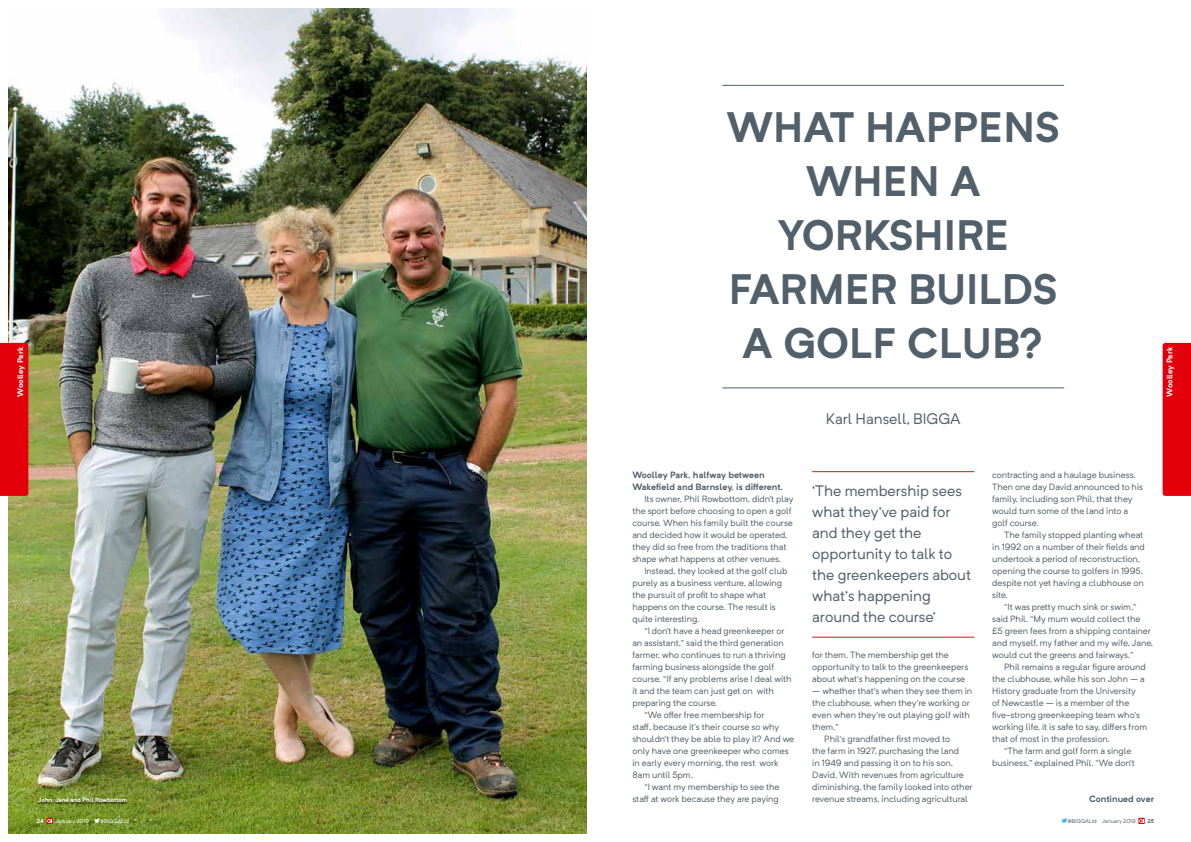
<style>
.page{position:relative;width:1191px;height:842px;background:#fff}
.page>*{position:absolute;margin:0;border:0;box-sizing:border-box;transform-origin:0 0}
.t1{font:700 42px/54px "Neutrif Pro";color:#52606b;text-align:center}
.t2{font:15px/21px "Neutrif Pro";color:#52606b}
.t3{font:9px/12px "Neutrif Pro";color:#52606b}
.t4{font:700 9px/12px "Neutrif Pro";color:#52606b}
.t5{font:700 8px "Neutrif Pro";color:#fff}
.t6{font:700 6px "Neutrif Pro";color:#fff}
.t7{font:5.5px "Neutrif Pro";color:#fff}
.t8{font:5.5px "Neutrif Pro";color:#52606b}
.t9{font:700 5.5px "Neutrif Pro";color:#fff}
.t10{font:700 5.5px "Neutrif Pro";color:#52606b}
</style>
<div class="page">
<img style="left:9px;top:9px;width:578px;height:824px">
<hr style="left:722px;top:85px;width:342px;height:1px;background:#52606b">
<hr style="left:722px;top:387px;width:342px;height:1px;background:#52606b">
<hr style="left:812px;top:471px;width:162px;height:1px;background:#cd171a">
<hr style="left:812px;top:637px;width:162px;height:1px;background:#cd171a">
<div style="left:37px;top:798px;width:91px;height:7px;background:#000;opacity:.75"></div>
<svg style="left:1138px;top:818px;width:6px;height:6px"></svg>
<svg style="left:46px;top:818px;width:7px;height:6px"></svg>
<svg style="left:47px;top:819px;width:5px;height:4px"></svg>
<div style="left:0;top:343px;width:28px;height:153px;background:#e3000b"></div>
<div style="left:1162px;top:343px;width:29px;height:153px;background:#e3000b"></div>
<svg style="left:94px;top:818px;width:6px;height:5px"></svg>
<h1 class="t1" style="left:726px;top:99px;width:335px">WHAT HAPPENS<br>WHEN A<br>YORKSHIRE<br>FARMER BUILDS<br>A GOLF CLUB?</h1>
<p class="t5" style="left:15px;top:397px;width:51px;rotate:-90deg">Woolley Park</p>
<p class="t5" style="left:1164px;top:397px;width:51px;rotate:-90deg">Woolley Park</p>
<h2 class="t2" style="left:826px;top:408px;width:136px">Karl Hansell, BIGGA</h2>
<p class="t4" style="left:632px;top:468px;width:152px">Woolley Park, halfway between<br>Wakefield and Barnsley, is different.</p>
<p class="t3" style="left:632px;top:493px;width:163px;text-indent:12px">Its owner, Phil Rowbottom, didn’t play the sport before choosing to open a golf course. When his family built the course and decided how it would be operated, they did so free from the traditions that shape what happens at other venues.</p>
<p class="t3" style="left:632px;top:565px;width:156px;text-indent:12px">Instead, they looked at the golf club purely as a business venture, allowing the pursuit of profit to shape what happens on the course. The result is quite interesting.</p>
<p class="t3" style="left:644px;top:625px;width:141px">“I don’t have a head greenkeeper or</p>
<p class="t3" style="left:632px;top:637px;width:153px">an assistant,” said the third generation</p>
<p class="t3" style="left:632px;top:649px;width:155px">farmer, who continues to run a thriving</p>
<p class="t3" style="left:632px;top:661px;width:143px">farming business alongside the golf</p>
<p class="t3" style="left:632px;top:673px;width:161px">course. “If any problems arise I deal with</p>
<p class="t3" style="left:632px;top:685px;width:143px">it and the team can just get on with</p>
<p class="t3" style="left:632px;top:696px;width:86px">preparing the course.</p>
<p class="t3" style="left:644px;top:708px;width:122px">“We offer free membership for</p>
<p class="t3" style="left:632px;top:720px;width:148px">staff, because it’s their course so why</p>
<p class="t3" style="left:632px;top:732px;width:163px">shouldn’t they be able to play it? And we</p>
<p class="t3" style="left:632px;top:744px;width:158px">only have one greenkeeper who comes</p>
<p class="t3" style="left:632px;top:756px;width:147px">in early every morning, the rest work</p>
<p class="t3" style="left:632px;top:768px;width:62px">8am until 5pm.</p>
<p class="t3" style="left:644px;top:780px;width:137px">“I want my membership to see the</p>
<p class="t3" style="left:632px;top:792px;width:148px">staff at work because they are paying</p>
<p class="t3" style="left:992px;top:468px;width:152px">contracting and a haulage business.<br>Then one day David announced to his family, including son Phil, that they would turn some of the land into a golf course.</p>
<p class="t3" style="left:992px;top:528px;width:154px;text-indent:12px">The family stopped planting wheat in 1992 on a number of their fields and undertook a period of reconstruction, opening the course to golfers in 1995, despite not yet having a clubhouse on site.</p>
<p class="t3" style="left:992px;top:600px;width:162px;text-indent:12px">“It was pretty much sink or swim,” said Phil. “My mum would collect the £5 green fees from a shipping container and myself, my father and my wife, Jane, would cut the greens and fairways.”</p>
<p class="t3" style="left:1004px;top:660px;width:143px">Phil remains a regular figure around</p>
<p class="t3" style="left:992px;top:672px;width:154px">the clubhouse, while his son John – a</p>
<p class="t3" style="left:992px;top:684px;width:145px">History graduate from the University</p>
<p class="t3" style="left:992px;top:696px;width:139px">of Newcastle – is a member of the</p>
<p class="t3" style="left:992px;top:708px;width:149px">five‑strong greenkeeping team who’s</p>
<p class="t3" style="left:992px;top:720px;width:156px">working life, it is safe to say, differs from</p>
<p class="t3" style="left:992px;top:732px;width:119px">that of most in the profession.</p>
<p class="t3" style="left:1004px;top:744px;width:129px">“The farm and golf form a single</p>
<p class="t3" style="left:992px;top:756px;width:144px">business,” explained Phil. “We don’t</p>
<p class="t4" style="left:1089px;top:792px;width:66px">Continued over</p>
<h2 class="t2" style="left:812px;top:480px;width:160px">‘The membership sees what they’ve paid for and they get the opportunity to talk to the greenkeepers about what’s happening around the course’</h2>
<p class="t3" style="left:812px;top:648px;width:157px">for them. The membership get the opportunity to talk to the greenkeepers about what’s happening on the course</p>
<p class="t3" style="left:812px;top:684px;width:161px">– whether that’s when they see them in</p>
<p class="t3" style="left:812px;top:696px;width:159px">the clubhouse, when they’re working or</p>
<p class="t3" style="left:812px;top:708px;width:159px">even when they’re out playing golf with</p>
<p class="t3" style="left:812px;top:720px;width:28px">them.”</p>
<p class="t3" style="left:824px;top:732px;width:127px">Phil’s grandfather first moved to</p>
<p class="t3" style="left:812px;top:744px;width:148px">the farm in 1927, purchasing the land</p>
<p class="t3" style="left:812px;top:756px;width:142px">in 1949 and passing it on to his son,</p>
<p class="t3" style="left:812px;top:768px;width:153px">David. With revenues from agriculture</p>
<p class="t3" style="left:812px;top:780px;width:162px">diminishing, the family looked into other</p>
<p class="t3" style="left:812px;top:792px;width:157px">revenue streams, including agricultural</p>
<p class="t6" style="left:38px;top:796px;width:91px">John, Jane and Phil Rowbottom</p>
<p class="t9" style="left:37px;top:817px;width:8px">24</p>
<p class="t7" style="left:55px;top:817px;width:35px">January 2019</p>
<p class="t7" style="left:100px;top:817px;width:31px">@BIGGALtd</p>
<p class="t8" style="left:1067px;top:817px;width:70px">@BIGGALtd January 2019</p>
<p class="t10" style="left:1147px;top:817px;width:8px">25</p>
</div>
